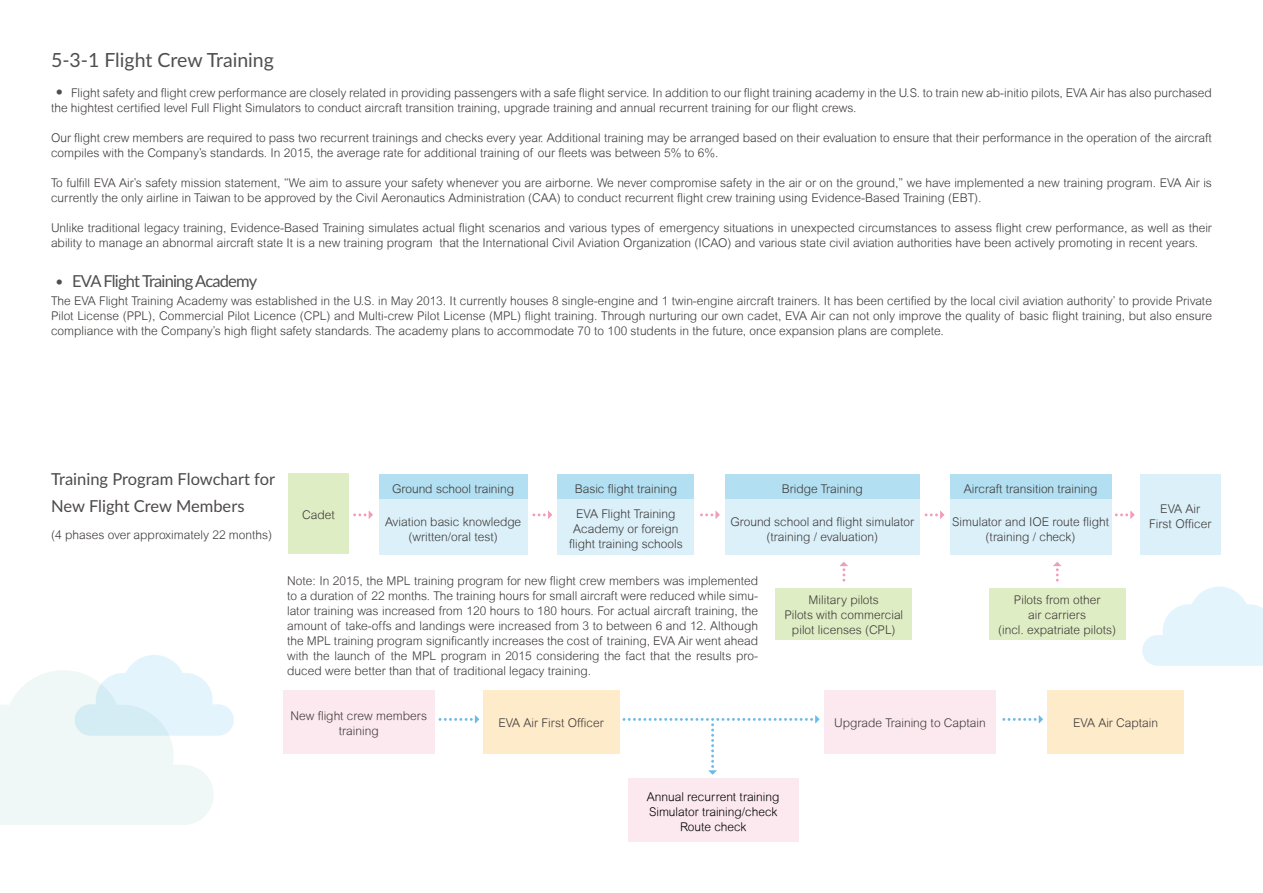
<style>
.page{position:relative;width:1263px;height:893px;background:#fff}
.page>*{position:absolute;margin:0;border:0;box-sizing:border-box;transform-origin:0 0}
.t1{font:19.5px "Lato";color:#4e4f50}
.t2{font:16.5px/27px "Lato";color:#4d4949}
.t3{font:16.5px "Lato";letter-spacing:-.05em;color:#4e4f50}
.t4{font:300 12px/15px "Arial Rounded MT";color:#3f3b3a;text-align:center}
.t5{font:300 12px/15px "Arial Rounded MT";color:#020101;text-align:center}
.s1{font-family:"DF Hei W12 WIN BF";font-weight:400;font-size:16.5px;color:#4e4f50}
.s2{font-family:"DF Hei W12 WIN BF"}
</style>
<div class="page">
<div style="left:288px;top:473px;width:61px;height:81px;background:#dfedc4"></div>
<div style="left:776px;top:588px;width:136px;height:51px;background:#dfedc4"></div>
<div style="left:989px;top:588px;width:136px;height:51px;background:#dfedc4"></div>
<div style="left:1140px;top:474px;width:80px;height:81px;background:#dbf0f9"></div>
<div style="left:379px;top:474px;width:148px;height:26px;background:#b2dff1"></div>
<div style="left:558px;top:474px;width:136px;height:26px;background:#b2dff1"></div>
<div style="left:725px;top:474px;width:194px;height:26px;background:#b2dff1"></div>
<div style="left:950px;top:474px;width:161px;height:26px;background:#b2dff1"></div>
<div style="left:379px;top:500px;width:148px;height:55px;background:#dbf0f9"></div>
<div style="left:558px;top:500px;width:136px;height:55px;background:#dbf0f9"></div>
<div style="left:725px;top:500px;width:194px;height:55px;background:#dbf0f9"></div>
<div style="left:950px;top:500px;width:161px;height:55px;background:#dbf0f9"></div>
<div style="left:283px;top:690px;width:151px;height:64px;background:#fce9ef"></div>
<div style="left:483px;top:690px;width:136px;height:64px;background:#feebca"></div>
<div style="left:824px;top:690px;width:172px;height:64px;background:#fce9ef"></div>
<div style="left:628px;top:778px;width:170px;height:64px;background:#fce9ef"></div>
<div style="left:1047px;top:690px;width:137px;height:64px;background:#feebca"></div>
<svg style="left:0;top:655px;width:234px;height:170px"></svg>
<svg style="left:1142px;top:587px;width:121px;height:79px"></svg>
<svg style="left:1115px;top:511px;width:20px;height:8px"></svg>
<svg style="left:925px;top:511px;width:19px;height:8px"></svg>
<svg style="left:840px;top:562px;width:8px;height:20px"></svg>
<svg style="left:1053px;top:562px;width:8px;height:20px"></svg>
<svg style="left:700px;top:511px;width:20px;height:8px"></svg>
<svg style="left:532px;top:511px;width:20px;height:8px"></svg>
<svg style="left:353px;top:511px;width:20px;height:8px"></svg>
<svg style="left:1002px;top:715px;width:41px;height:8px"></svg>
<svg style="left:439px;top:715px;width:40px;height:8px"></svg>
<svg style="left:623px;top:715px;width:196px;height:60px"></svg>
<h1 class="t1" style="left:51px;top:46px;width:224px">5-3-1 Flight Crew Training</h1>
<p class="t4" style="left:51px;top:85px;width:1162px;text-align:left"><span class="s1">˙</span> Flight safety and flight crew performance are closely related in providing passengers with a safe flight service. In addition to our flight training academy in the U.S. to train new ab-initio pilots, EVA Air has also purchased the hightest certified level Full Flight Simulators to conduct aircraft transition training, upgrade training and annual recurrent training for our flight crews.</p>
<p class="t4" style="left:51px;top:130px;width:1162px;text-align:left">Our flight crew members are required to pass two recurrent trainings and checks every year. Additional training may be arranged based on their evaluation to ensure that their performance in the operation of the aircraft compiles with the Company’s standards. In 2015, the average rate for additional training of our fleets was between 5% to 6%.</p>
<p class="t4" style="left:51px;top:175px;width:1162px;text-align:left">To fulfi ll EVA Air’s safety mission statement, “We aim to assure your safety whenever you are airborne. We never compromise safety in the air or on the ground,” we have implemented a new training program. EVA Air is currently the only airline in Taiwan to be approved by the Civil Aeronautics Administration (CAA) to conduct recurrent flight crew training using Evidence-Based Training (EBT).</p>
<p class="t4" style="left:51px;top:220px;width:1162px;text-align:left">Unlike traditional legacy training, Evidence-Based Training simulates actual flight scenarios and various types of emergency situations in unexpected circumstances to assess flight crew performance, as well as their ability to manage an abnormal aircraft state It is a new training program that the International Civil Aviation Organization (ICAO) and various state civil aviation authorities have been actively promoting in recent years.</p>
<h2 class="t3" style="left:51px;top:269px;width:208px"><span class="s2">˙</span> EVA Flight Training Academy</h2>
<p class="t4" style="left:51px;top:293px;width:1162px;text-align:justify">The EVA Flight Training Academy was established in the U.S. in May 2013. It currently houses 8 single-engine and 1 twin-engine aircraft trainers. It has been certified by the local civil aviation authority’ to provide Private Pilot License (PPL), Commercial Pilot Licence (CPL) and Multi-crew Pilot License (MPL) flight training. Through nurturing our own cadet, EVA Air can not only improve the quality of basic flight training, but also ensure compliance with the Company’s high flight safety standards. The academy plans to accommodate 70 to 100 students in the future, once expansion plans are complete.</p>
<h2 class="t2" style="left:51px;top:465px;width:225px">Training Program Flowchart for<br>New Flight Crew Members</h2>
<p class="t4" style="left:51px;top:527px;width:222px">(4 phases over approximately 22 months)</p>
<p class="t4" style="left:302px;top:507px;width:34px">Cadet</p>
<p class="t4" style="left:392px;top:481px;width:124px">Ground school training</p>
<p class="t4" style="left:575px;top:481px;width:104px">Basic flight training</p>
<p class="t4" style="left:782px;top:481px;width:82px">Bridge Training</p>
<p class="t4" style="left:964px;top:481px;width:135px">Aircraft transition training</p>
<p class="t4" style="left:385px;top:514px;width:138px">Aviation basic knowledge (written/oral test)</p>
<p class="t4" style="left:569px;top:506px;width:115px">EVA Flight Training<br>Academy or foreign flight training schools</p>
<p class="t4" style="left:730px;top:514px;width:185px">Ground school and flight simulator (training / evaluation)</p>
<p class="t4" style="left:952px;top:514px;width:158px">Simulator and IOE route flight (training / check)</p>
<p class="t4" style="left:287px;top:573px;width:472px;text-align:justify">Note: In 2015, the MPL training program for new flight crew members was implemented to a duration of 22 months. The training hours for small aircraft were reduced while simu&shy;lator training was increased from 120 hours to 180 hours. For actual aircraft training, the amount of take-offs and landings were increased from 3 to between 6 and 12. Although the MPL training program significantly increases the cost of training, EVA Air went ahead with the launch of the MPL program in 2015 considering the fact that the results pro&shy;duced were better than that of traditional legacy training.</p>
<p class="t4" style="left:784px;top:593px;width:120px">Military pilots<br>Pilots with commercial pilot licenses (CPL)</p>
<p class="t4" style="left:998px;top:593px;width:119px">Pilots from other<br>air carriers<br>(incl. expatriate pilots)</p>
<p class="t4" style="left:1149px;top:501px;width:64px">EVA Air<br>First Officer</p>
<p class="t4" style="left:290px;top:708px;width:138px">New flight crew members training</p>
<p class="t4" style="left:498px;top:716px;width:107px">EVA Air First Offi cer</p>
<p class="t4" style="left:834px;top:716px;width:153px">Upgrade Training to Captain</p>
<p class="t4" style="left:1073px;top:716px;width:87px">EVA Air Captain</p>
<p class="t5" style="left:647px;top:789px;width:134px">Annual recurrent training<br>Simulator training/check<br>Route check</p>
</div>
